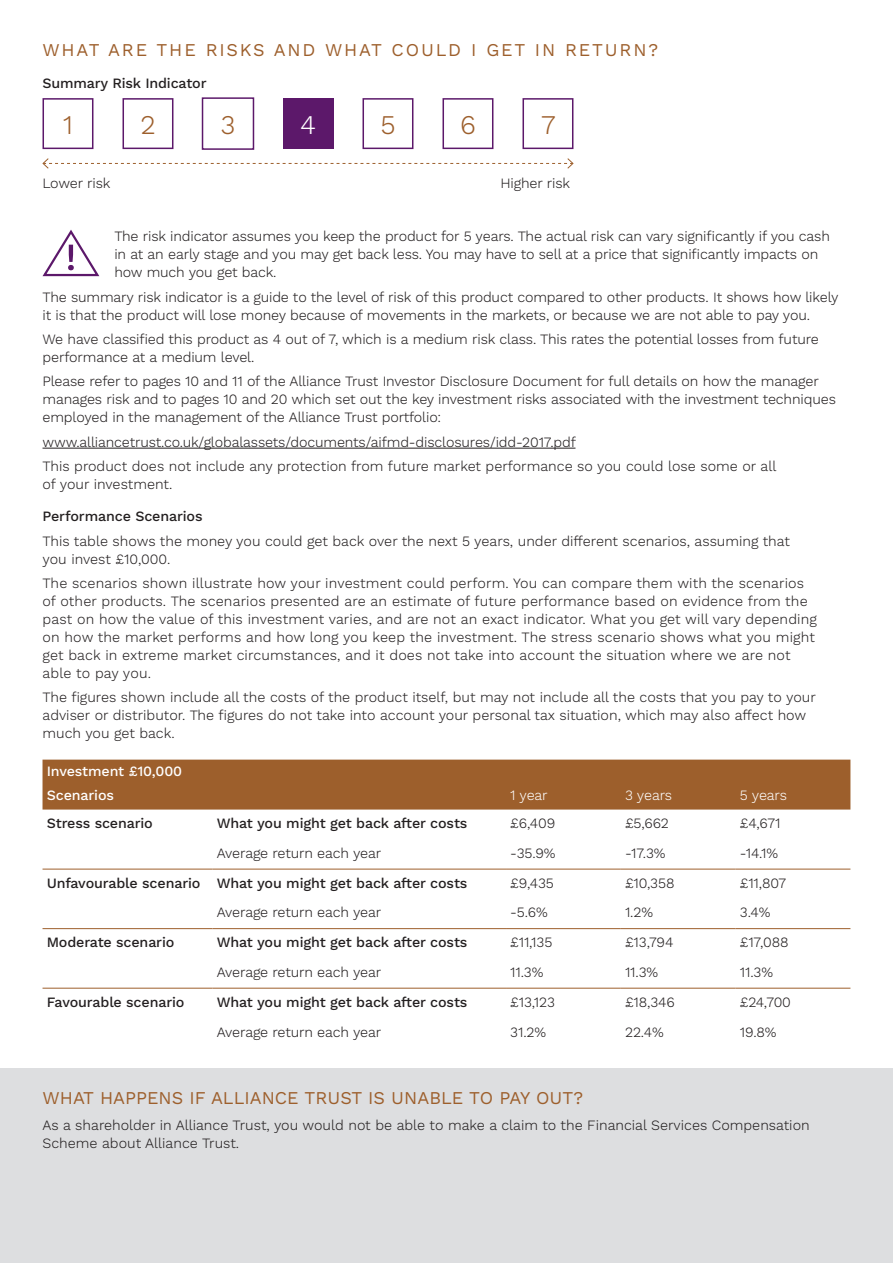
<style>
.page{position:relative;width:893px;height:1263px;background:#fff}
.page>*{position:absolute;margin:0;border:0;box-sizing:border-box;transform-origin:0 0}
._00_Subheader{font:300 27px "Work Sans";color:#9d5f2c}
._00_Subheader-2{font:300 27px "Work Sans";color:#fff}
._00_Header{font:18px "Work Sans";color:#9d5f2c}
._00_Header-2{font:18px "Work Sans";letter-spacing:.1em;color:#9d5f2c}
._00_Body{font:300 14.25px/18px "Work Sans";letter-spacing:-.01em;color:#231f20}
._00_Body-2{font:300 14.25px/18px "Work Sans";letter-spacing:.01em;color:#231f20}
._00_Body-3{font:500 14.25px "Work Sans";letter-spacing:-.01em;color:#231f20}
._00_Body-4{font:500 14.25px "Work Sans";letter-spacing:-.01em;color:#fff}
._00_Body-5{font:300 14.25px "Work Sans";letter-spacing:-.01em;color:#fff}
</style>
<div class="page">
<div style="left:0;top:1069px;width:893px;height:194px;background:#dddee0"></div>
<div style="left:43px;top:760px;width:807px;height:49px;background:#9d5f2c"></div>
<hr style="left:43px;top:869px;width:170px;height:1px;background:#9d5f2c">
<hr style="left:213px;top:869px;width:293px;height:1px;background:#9d5f2c">
<hr style="left:506px;top:869px;width:115px;height:1px;background:#9d5f2c">
<hr style="left:621px;top:869px;width:115px;height:1px;background:#9d5f2c">
<hr style="left:736px;top:869px;width:114px;height:1px;background:#9d5f2c">
<hr style="left:43px;top:928px;width:170px;height:1px;background:#9d5f2c">
<hr style="left:213px;top:928px;width:293px;height:1px;background:#9d5f2c">
<hr style="left:506px;top:928px;width:115px;height:1px;background:#9d5f2c">
<hr style="left:621px;top:928px;width:115px;height:1px;background:#9d5f2c">
<hr style="left:736px;top:928px;width:114px;height:1px;background:#9d5f2c">
<hr style="left:43px;top:988px;width:170px;height:1px;background:#9d5f2c">
<hr style="left:213px;top:988px;width:293px;height:1px;background:#9d5f2c">
<hr style="left:506px;top:988px;width:115px;height:1px;background:#9d5f2c">
<hr style="left:621px;top:988px;width:115px;height:1px;background:#9d5f2c">
<hr style="left:736px;top:988px;width:114px;height:1px;background:#9d5f2c">
<hr style="left:43px;top:448px;width:532px;height:1px;background:#231f20">
<svg style="left:42px;top:230px;width:58px;height:47px"></svg>
<div style="left:43px;top:98px;width:50px;height:51px;border:2px solid #5c186a"></div>
<div style="left:123px;top:98px;width:50px;height:51px;border:2px solid #5c186a"></div>
<div style="left:202px;top:97px;width:52px;height:53px;border:2px solid #5c186a"></div>
<div style="left:283px;top:98px;width:50px;height:51px;background:#5c186a"></div>
<div style="left:362px;top:98px;width:51px;height:51px;border:2px solid #5c186a"></div>
<div style="left:442px;top:98px;width:51px;height:51px;border:2px solid #5c186a"></div>
<div style="left:522px;top:98px;width:51px;height:51px;border:2px solid #5c186a"></div>
<svg style="left:42px;top:158px;width:532px;height:11px"></svg>
<p class="_00_Header-2" style="left:43px;top:39px;width:617px">WHAT ARE THE RISKS AND WHAT COULD I GET IN RETURN?</p>
<p class="_00_Body-3" style="left:43px;top:75px;width:166px">Summary Risk Indicator</p>
<p class="_00_Subheader" style="left:63px;top:109px;width:12px">1</p>
<p class="_00_Subheader" style="left:140px;top:109px;width:17px">2</p>
<p class="_00_Subheader" style="left:220px;top:109px;width:17px">3</p>
<p class="_00_Subheader-2" style="left:300px;top:109px;width:17px">4</p>
<p class="_00_Subheader" style="left:380px;top:109px;width:17px">5</p>
<p class="_00_Subheader" style="left:460px;top:109px;width:17px">6</p>
<p class="_00_Subheader" style="left:541px;top:109px;width:16px">7</p>
<p class="_00_Body" style="left:43px;top:175px;width:69px">Lower risk</p>
<p class="_00_Body" style="left:500px;top:175px;width:71px">Higher risk</p>
<p class="_00_Body" style="left:114px;top:228px;width:717px">The risk indicator assumes you keep the product for 5 years. The actual risk can vary significantly if you cash in at an early stage and you may get back less. You may have to sell at a price that significantly impacts on how much you get back.</p>
<p class="_00_Body" style="left:43px;top:288px;width:797px">The summary risk indicator is a guide to the level of risk of this product compared to other products. It shows how likely it is that the product will lose money because of movements in the markets, or because we are not able to pay you.</p>
<p class="_00_Body" style="left:43px;top:331px;width:778px">We have classified this product as 4 out of 7, which is a medium risk class. This rates the potential losses from future performance at a medium level.</p>
<p class="_00_Body" style="left:43px;top:373px;width:795px">Please refer to pages 10 and 11 of the Alliance Trust Investor Disclosure Document for full details on how the manager manages risk and to pages 10 and 20 which set out the key investment risks associated with the investment techniques employed in the management of the Alliance Trust portfolio:</p>
<p class="_00_Body" style="left:43px;top:433px;width:535px">www.alliancetrust.co.uk/globalassets/documents/aifmd-disclosures/idd-2017.pdf</p>
<p class="_00_Body" style="left:43px;top:458px;width:735px">This product does not include any protection from future market performance so you could lose some or all of your investment.</p>
<p class="_00_Body-3" style="left:43px;top:508px;width:162px">Performance Scenarios</p>
<p class="_00_Body" style="left:43px;top:532px;width:749px">This table shows the money you could get back over the next 5 years, under different scenarios, assuming that you invest £10,000.</p>
<p class="_00_Body-2" style="left:43px;top:575px;width:776px">The scenarios shown illustrate how your investment could perform. You can compare them with the scenarios of other products. The scenarios presented are an estimate of future performance based on evidence from the past on how the value of this investment varies, and are not an exact indicator. What you get will vary depending on how the market performs and how long you keep the investment. The stress scenario shows what you might get back in extreme market circumstances, and it does not take into account the situation where we are not able to pay you.</p>
<p class="_00_Body" style="left:43px;top:689px;width:775px">The figures shown include all the costs of the product itself, but may not include all the costs that you pay to your adviser or distributor. The figures do not take into account your personal tax situation, which may also affect how much you get back.</p>
<p class="_00_Body-4" style="left:47px;top:762px;width:137px">Investment £10,000</p>
<p class="_00_Body-4" style="left:47px;top:787px;width:69px">Scenarios</p>
<p class="_00_Body-5" style="left:510px;top:787px;width:39px">1 year</p>
<p class="_00_Body-5" style="left:625px;top:787px;width:48px">3 years</p>
<p class="_00_Body-5" style="left:740px;top:787px;width:49px">5 years</p>
<p class="_00_Body-3" style="left:47px;top:815px;width:108px">Stress scenario</p>
<p class="_00_Body-3" style="left:217px;top:815px;width:252px">What you might get back after costs</p>
<p class="_00_Body" style="left:510px;top:815px;width:47px">£6,409</p>
<p class="_00_Body" style="left:625px;top:815px;width:45px">£5,662</p>
<p class="_00_Body" style="left:740px;top:815px;width:42px">£4,671</p>
<p class="_00_Body" style="left:217px;top:845px;width:166px">Average return each year</p>
<p class="_00_Body" style="left:510px;top:845px;width:47px">-35.9%</p>
<p class="_00_Body" style="left:625px;top:845px;width:42px">-17.3%</p>
<p class="_00_Body" style="left:740px;top:845px;width:40px">-14.1%</p>
<p class="_00_Body-3" style="left:47px;top:874px;width:155px">Unfavourable scenario</p>
<p class="_00_Body-3" style="left:217px;top:874px;width:252px">What you might get back after costs</p>
<p class="_00_Body" style="left:510px;top:874px;width:45px">£9,435</p>
<p class="_00_Body" style="left:625px;top:874px;width:51px">£10,358</p>
<p class="_00_Body" style="left:740px;top:874px;width:48px">£11,807</p>
<p class="_00_Body" style="left:217px;top:904px;width:166px">Average return each year</p>
<p class="_00_Body" style="left:510px;top:904px;width:39px">-5.6%</p>
<p class="_00_Body" style="left:625px;top:904px;width:29px">1.2%</p>
<p class="_00_Body" style="left:740px;top:904px;width:32px">3.4%</p>
<p class="_00_Body-3" style="left:47px;top:934px;width:129px">Moderate scenario</p>
<p class="_00_Body-3" style="left:217px;top:934px;width:252px">What you might get back after costs</p>
<p class="_00_Body" style="left:510px;top:934px;width:44px">£11,135</p>
<p class="_00_Body" style="left:625px;top:934px;width:50px">£13,794</p>
<p class="_00_Body" style="left:740px;top:934px;width:50px">£17,088</p>
<p class="_00_Body" style="left:217px;top:964px;width:166px">Average return each year</p>
<p class="_00_Body" style="left:510px;top:964px;width:35px">11.3%</p>
<p class="_00_Body" style="left:625px;top:964px;width:35px">11.3%</p>
<p class="_00_Body" style="left:740px;top:964px;width:35px">11.3%</p>
<p class="_00_Body-3" style="left:47px;top:993px;width:139px">Favourable scenario</p>
<p class="_00_Body-3" style="left:217px;top:993px;width:252px">What you might get back after costs</p>
<p class="_00_Body" style="left:510px;top:993px;width:46px">£13,123</p>
<p class="_00_Body" style="left:625px;top:993px;width:51px">£18,346</p>
<p class="_00_Body" style="left:740px;top:993px;width:53px">£24,700</p>
<p class="_00_Body" style="left:217px;top:1023px;width:166px">Average return each year</p>
<p class="_00_Body" style="left:510px;top:1023px;width:37px">31.2%</p>
<p class="_00_Body" style="left:625px;top:1023px;width:40px">22.4%</p>
<p class="_00_Body" style="left:740px;top:1023px;width:38px">19.8%</p>
<p class="_00_Header" style="left:43px;top:1087px;width:542px">WHAT HAPPENS IF ALLIANCE TRUST IS UNABLE TO PAY OUT?</p>
<p class="_00_Body" style="left:43px;top:1117px;width:769px">As a shareholder in Alliance Trust, you would not be able to make a claim to the Financial Services Compensation<br>Scheme about Alliance Trust.</p>
</div>
